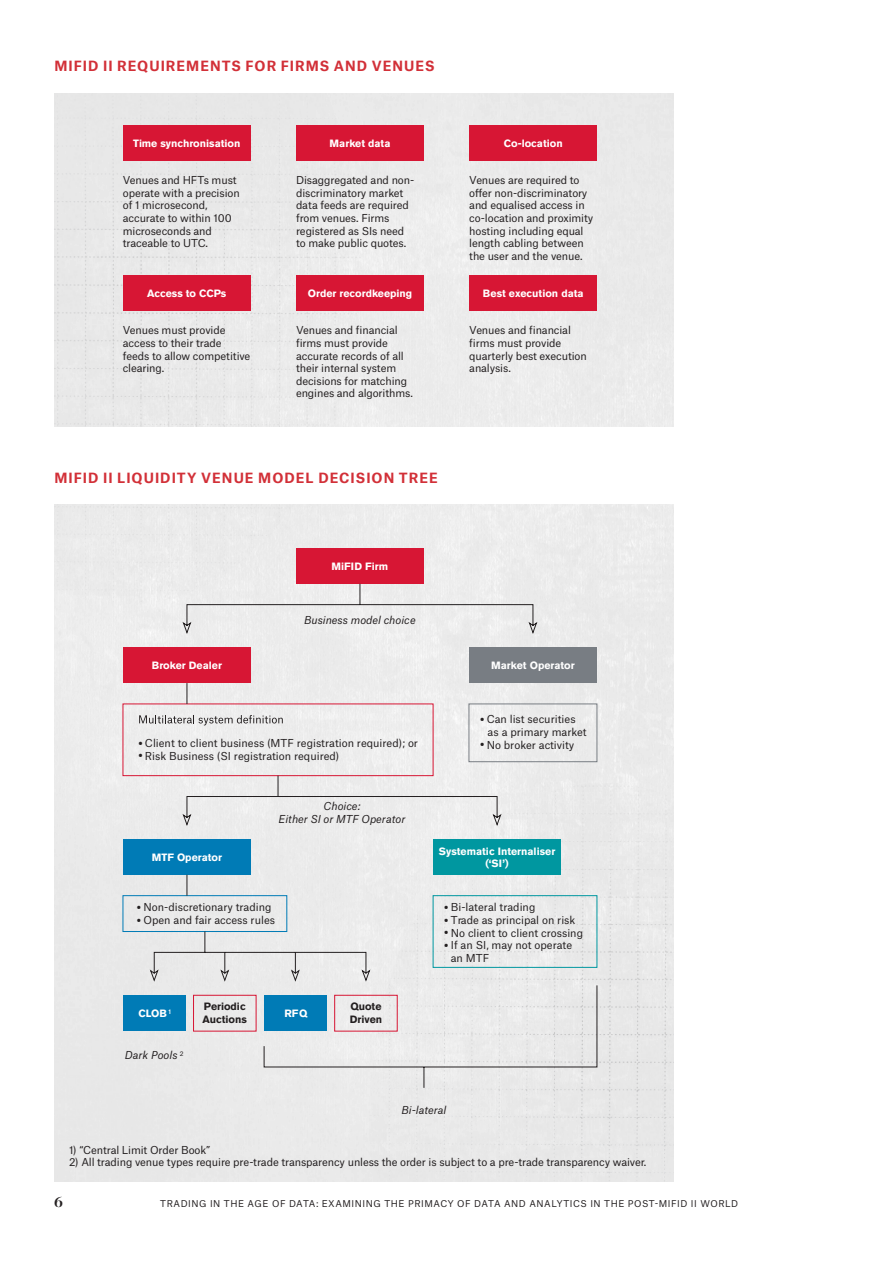
<style>
.page{position:relative;width:893px;height:1263px;background:#fff}
.page>*{position:absolute;margin:0;border:0;box-sizing:border-box;transform-origin:0 0}
.t1{font:700 15px "Chronicle Display";color:#231f20}
.t2{font:700 13.5px "Atlas Grotesk";letter-spacing:.075em;color:#d23038}
.t3{font:10.5px/12.6px "Atlas Grotesk";letter-spacing:-.01em;color:#231f20}
.t4{font:700 10.5px/12.6px "Akzidenz Grotesk Std";color:#fff;text-align:center}
.t5{font:italic 10.5px/12.6px "Atlas Grotesk";color:#231f20;text-align:center}
.t6{font:700 10.5px/12.6px "Akzidenz Grotesk Std";color:#231f20}
.t7{font:9px "Atlas Grotesk";letter-spacing:.06em;color:#231f20}
.t8{font:500 6.15px "Atlas Grotesk";color:#fff}
.t9{font:6.15px "Atlas Grotesk";color:#231f20}
.s1{font-size:15px}
</style>
<div class="page">
<div style="left:54px;top:504px;width:620px;height:677px;background:#eaeaea"></div>
<div style="left:54px;top:94px;width:620px;height:333px;background:#eaeaea"></div>
<div style="left:123px;top:125px;width:128px;height:36px;background:#d71634"></div>
<div style="left:123px;top:275px;width:128px;height:36px;background:#d71634"></div>
<div style="left:296px;top:125px;width:128px;height:36px;background:#d71634"></div>
<div style="left:296px;top:275px;width:128px;height:36px;background:#d71634"></div>
<div style="left:469px;top:125px;width:128px;height:36px;background:#d71634"></div>
<div style="left:469px;top:275px;width:128px;height:36px;background:#d71634"></div>
<div style="left:296px;top:548px;width:128px;height:36px;background:#d71634"></div>
<div style="left:123px;top:647px;width:128px;height:36px;background:#d71634"></div>
<div style="left:123px;top:839px;width:128px;height:36px;background:#007bb6"></div>
<div style="left:123px;top:995px;width:63px;height:36px;background:#007bb6"></div>
<svg style="left:139px;top:715px;width:11px;height:10px"></svg>
<div style="left:123px;top:895px;width:164px;height:37px;border:1px solid #007bb6"></div>
<svg style="left:150px;top:583px;width:447px;height:505px;background:#dadde0"></svg>
<p class="t2" style="left:54px;top:55px;width:382px">MIFID II REQUIREMENTS FOR FIRMS AND VENUES</p>
<p class="t4" style="left:133px;top:137px;width:109px">Time synchronisation</p>
<p class="t3" style="left:123px;top:173px;width:118px">Venues and HFTs must operate with a precision of 1 microsecond, accurate to within 100 microseconds and traceable to UTC.</p>
<p class="t4" style="left:147px;top:287px;width:81px">Access to CCPs</p>
<p class="t3" style="left:123px;top:323px;width:129px">Venues must provide access to their trade feeds to allow competitive clearing.</p>
<p class="t4" style="left:330px;top:137px;width:62px">Market data</p>
<p class="t3" style="left:296px;top:173px;width:120px">Disaggregated and non&shy;discriminatory market data feeds are required from venues. Firms registered as SIs need to make public quotes.</p>
<p class="t4" style="left:308px;top:287px;width:106px">Order recordkeeping</p>
<p class="t3" style="left:296px;top:323px;width:118px">Venues and financial firms must provide accurate records of all their internal system decisions for matching engines and algorithms.</p>
<p class="t2" style="left:54px;top:467px;width:385px">MIFID II LIQUIDITY VENUE MODEL DECISION TREE</p>
<p class="t4" style="left:332px;top:560px;width:58px">MiFID Firm</p>
<p class="t4" style="left:152px;top:659px;width:71px">Broker Dealer</p>
<p class="t5" style="left:304px;top:613px;width:113px">Business model choice</p>
<p class="t3" style="left:138px;top:736px;width:281px"><span class="s1">•</span> Client to client business (MTF registration required); or</p>
<p class="t3" style="left:138px;top:748px;width:203px"><span class="s1">•</span> Risk Business (SI registration required)</p>
<p class="t5" style="left:278px;top:799px;width:129px">Choice:<br>Either SI or MTF Operator</p>
<p class="t4" style="left:504px;top:137px;width:61px">Co-location</p>
<p class="t3" style="left:469px;top:173px;width:126px">Venues are required to offer non-discriminatory and equalised access in co-location and proximity hosting including equal length cabling between the user and the venue.</p>
<p class="t4" style="left:483px;top:287px;width:102px">Best execution data</p>
<p class="t3" style="left:469px;top:323px;width:119px">Venues and financial firms must provide quarterly best execution analysis.</p>
<p class="t4" style="left:491px;top:659px;width:85px">Market Operator</p>
<p class="t3" style="left:487px;top:712px;width:101px;text-indent:-8px"><span class="s1">•</span> Can list securities as a primary market</p>
<p class="t3" style="left:480px;top:737px;width:96px"><span class="s1">•</span> No broker activity</p>
<p class="t4" style="left:152px;top:851px;width:72px">MTF Operator</p>
<p class="t3" style="left:137px;top:900px;width:136px"><span class="s1">•</span> Non-discretionary trading</p>
<p class="t3" style="left:137px;top:913px;width:140px"><span class="s1">•</span> Open and fair access rules</p>
<p class="t6" style="left:203px;top:1000px;width:46px">Periodic<br>Auctions</p>
<p class="t6" style="left:350px;top:1000px;width:34px">Quote<br>Driven</p>
<p class="t8" style="left:168px;top:1007px;width:4px">1</p>
<p class="t4" style="left:138px;top:1007px;width:30px">CLOB</p>
<p class="t4" style="left:284px;top:1007px;width:24px">RFQ</p>
<p class="t5" style="left:125px;top:1048px;width:54px">Dark Pools</p>
<p class="t9" style="left:180px;top:1048px;width:5px">2</p>
<p class="t4" style="left:439px;top:845px;width:118px">Systematic Internaliser (‘SI’)</p>
<p class="t3" style="left:444px;top:900px;width:93px"><span class="s1">•</span> Bi-lateral trading</p>
<p class="t3" style="left:444px;top:913px;width:133px"><span class="s1">•</span> Trade as principal on risk</p>
<p class="t3" style="left:444px;top:925px;width:141px"><span class="s1">•</span> No client to client crossing</p>
<p class="t3" style="left:451px;top:938px;width:123px;text-indent:-7px"><span class="s1">•</span> If an SI, may not operate an MTF</p>
<p class="t5" style="left:402px;top:1102px;width:46px">Bi-lateral</p>
<p class="t3" style="left:69px;top:1142px;width:143px">1) “Central Limit Order Book”</p>
<p class="t3" style="left:69px;top:1155px;width:579px">2) All trading venue types require pre-trade transparency unless the order is subject to a pre-trade transparency waiver.</p>
<p class="t1" style="left:54px;top:1189px;width:10px">6</p>
<p class="t7" style="left:160px;top:1196px;width:579px">TRADING IN THE AGE OF DATA: EXAMINING THE PRIMACY OF DATA AND ANALYTICS IN THE POST-MIFID II WORLD</p>
</div>
